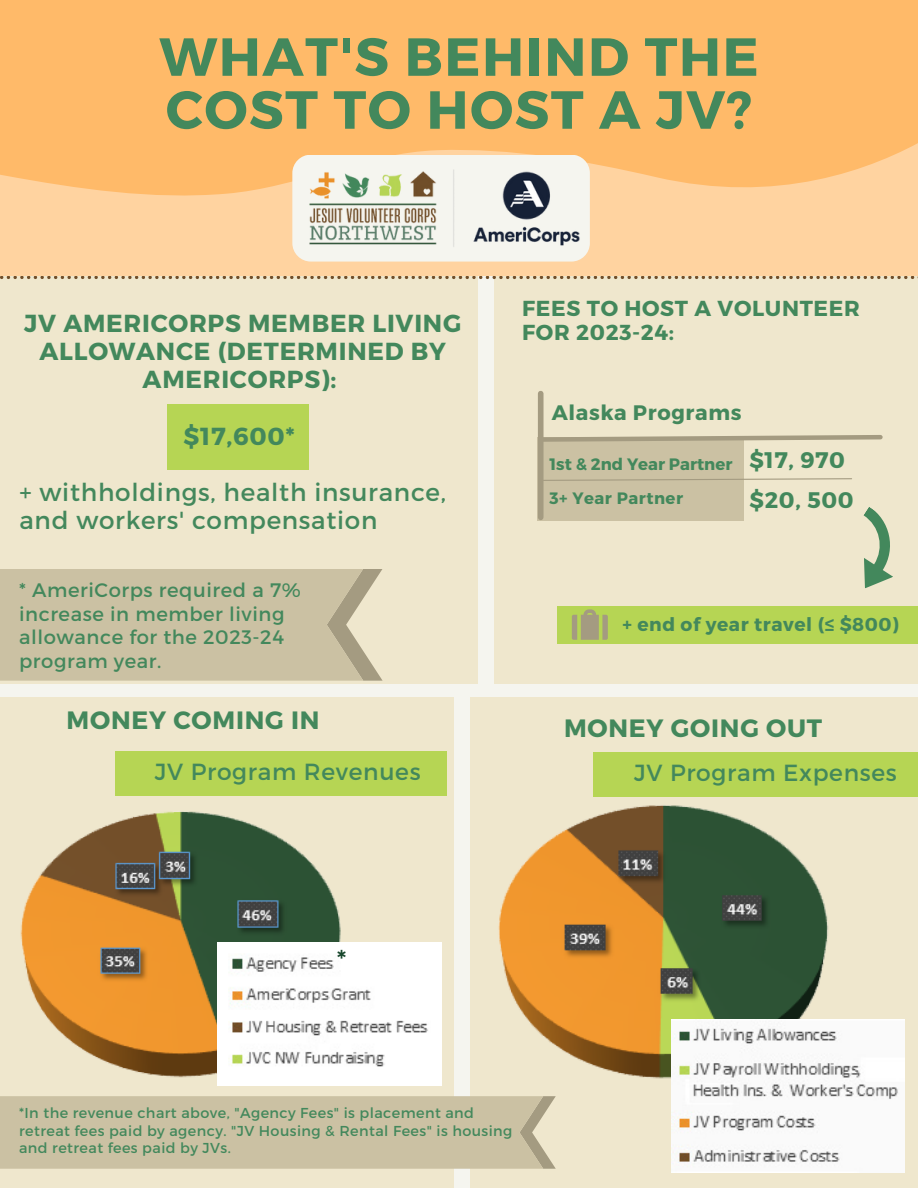
<style>
.page{position:relative;width:918px;height:1188px;background:#f5f5ef}
.page>*{position:absolute;margin:0;border:0;box-sizing:border-box;transform-origin:0 0}
.t1{font:700 53.55px/52.9px "Montserrat";letter-spacing:.03em;color:#43885c}
.t2{font:27.9px "Montserrat";color:#18472c}
.t3{font:700 25.05px "Montserrat";letter-spacing:.03em;color:#43885c}
.t4{font:700 24.6px/28.2px "Montserrat";letter-spacing:.03em;color:#43885c;text-align:center}
.t5{font:24.6px/28.2px "Montserrat";letter-spacing:.03em;color:#43885c}
.t6{font:23.25px "Montserrat";letter-spacing:.03em;color:#43885c}
.t7{font:700 22.5px "Montserrat";letter-spacing:.03em;color:#43885c}
.t8{font:700 21.75px/24.3px "Montserrat";letter-spacing:.03em;color:#43885c}
.t9{font:700 21px "Montserrat";letter-spacing:.03em;color:#43885c}
.t10{font:19.5px/23.7px "Montserrat";letter-spacing:.03em;color:#43885c}
.t11{font:700 18.75px "Montserrat";letter-spacing:.03em;color:#43885c}
.t12{font:700 16.5px "Montserrat";color:#43885c}
.t13{font:700 16.5px "Montserrat";letter-spacing:.03em;color:#43885c}
.t14{font:14.4px/17.4px "Montserrat";letter-spacing:.03em;color:#43885c}
</style>
<div class="page">
<div style="left:494px;top:276px;width:424px;height:408px;background:#efe7cd"></div>
<div style="left:0;top:276px;width:477px;height:408px;background:#efe7cd"></div>
<svg style="left:0;top:276px;width:918px;height:3px"></svg>
<div style="left:0;top:0;width:918px;height:276px;background:#ffd3a0"></div>
<div style="left:0;top:0;width:918px;height:196px;background:#ffba69"></div>
<div style="left:292px;top:155px;width:298px;height:107px;background:#f5f5ef;border-radius:18px"></div>
<img style="left:309px;top:170px;width:271px;height:77px">
<div style="left:167px;top:404px;width:142px;height:66px;background:#b6d554"></div>
<svg style="left:0;top:569px;width:383px;height:112px;background:#cac1a3"></svg>
<div style="left:0;top:697px;width:454px;height:491px;background:#efe7cd"></div>
<div style="left:470px;top:697px;width:448px;height:491px;background:#efe7cd"></div>
<img style="left:20px;top:811px;width:381px;height:267px">
<img style="left:217px;top:943px;width:224px;height:143px">
<div style="left:115px;top:751px;width:332px;height:45px;background:#b6d554"></div>
<div style="left:0;top:1096px;width:556px;height:73px;background:#cbc1a3"></div>
<img style="left:494px;top:805px;width:358px;height:313px">
<div style="left:593px;top:752px;width:325px;height:45px;background:#b6d554"></div>
<img style="left:672px;top:1020px;width:232px;height:153px">
<svg style="left:863px;top:507px;width:30px;height:82px"></svg>
<div style="left:538px;top:437px;width:206px;height:83px;background:#cbc1a3"></div>
<div style="left:538px;top:394px;width:6px;height:123px;background:#a49b81"></div>
<svg style="left:543px;top:433px;width:340px;height:11px"></svg>
<div style="left:557px;top:606px;width:361px;height:38px;background:#b6d554"></div>
<svg style="left:543px;top:478px;width:309px;height:3px"></svg>
<svg style="left:572px;top:609px;width:36px;height:31px"></svg>
<p class="t1" style="left:159px;top:28px;width:601px">WHAT'S BEHIND THE<br>COST TO HOST A JV?</p>
<p class="t4" style="left:24px;top:308px;width:439px">JV AMERICORPS MEMBER LIVING<br>ALLOWANCE (DETERMINED BY<br>AMERICORPS):</p>
<p class="t4" style="left:184px;top:420px;width:113px">$17,600*</p>
<p class="t5" style="left:19px;top:477px;width:428px">+ withholdings, health insurance, and workers' compensation</p>
<p class="t10" style="left:19px;top:577px;width:283px">* AmeriCorps required a 7% increase in member living allowance for the 2023-24 program year.</p>
<p class="t3" style="left:67px;top:704px;width:254px">MONEY COMING IN</p>
<p class="t6" style="left:155px;top:757px;width:267px">JV Program Revenues</p>
<p class="t8" style="left:522px;top:295px;width:339px">FEES TO HOST A VOLUNTEER<br>FOR 2023-24:</p>
<p class="t9" style="left:552px;top:399px;width:191px">Alaska Programs</p>
<p class="t12" style="left:549px;top:453px;width:184px">1st &amp; 2nd Year Partner</p>
<p class="t13" style="left:549px;top:487px;width:135px">3+ Year Partner</p>
<p class="t7" style="left:750px;top:445px;width:97px">$17, 970</p>
<p class="t7" style="left:750px;top:486px;width:106px">$20, 500</p>
<p class="t11" style="left:622px;top:612px;width:278px">+ end of year travel (≤ $800)</p>
<p class="t3" style="left:564px;top:712px;width:260px">MONEY GOING OUT</p>
<p class="t6" style="left:634px;top:758px;width:264px">JV Program Expenses</p>
<p class="t2" style="left:337px;top:942px;width:11px">*</p>
<p class="t14" style="left:19px;top:1104px;width:495px">*In the revenue chart above, "Agency Fees" is placement and retreat fees paid by agency. "JV Housing &amp; Rental Fees" is housing and retreat fees paid by JVs.</p>
</div>
